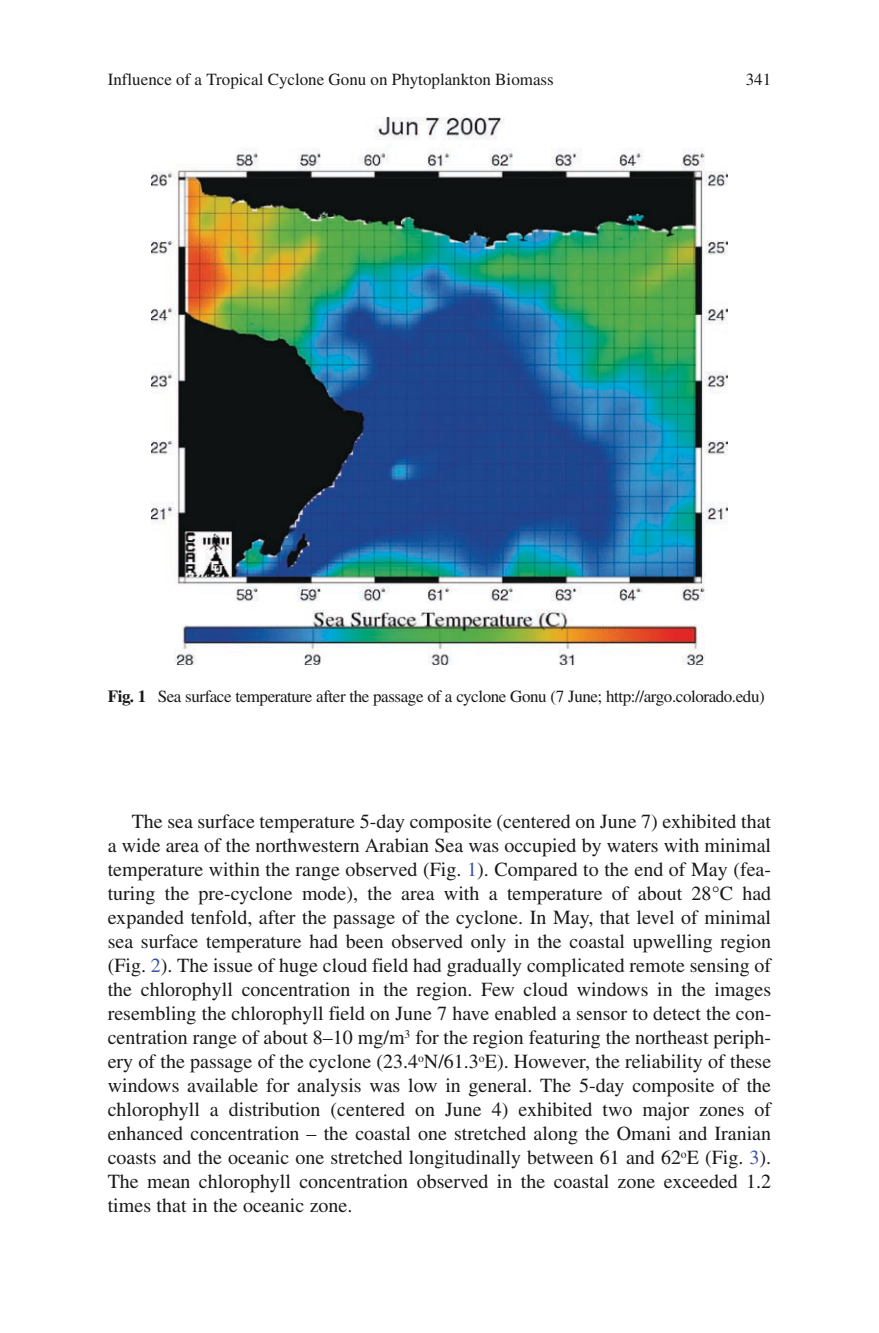
<style>
.page{position:relative;width:879px;height:1333px;background:#fff}
.page>*{position:absolute;margin:0;border:0;box-sizing:border-box;transform-origin:0 0}
.t1{font:20px/24px "Times";color:#1a181b;text-align:justify}
.t2{font:17px "Times";letter-spacing:-.025em;color:#1a181b}
.t3{font:17px "Times";color:#1a181b}
.s1{font-weight:700}
.s2{color:#3952a4}
</style>
<div class="page">
<img style="left:151px;top:117px;width:576px;height:547px">
<p class="t3" style="left:108px;top:70px;width:447px">Influence of a Tropical Cyclone Gonu on Phytoplankton Biomass</p>
<p class="t2" style="left:746px;top:70px;width:27px">341</p>
<p class="t2" style="left:108px;top:686px;width:658px"><span class="s1">Fig. 1</span> Sea surface temperature after the passage of a cyclone Gonu (7 June; http://argo.colorado.edu)</p>
<p class="t1" style="left:108px;top:809px;width:665px;text-indent:24px">The sea surface temperature 5-day composite (centered on June 7) exhibited that a wide area of the northwestern Arabian Sea was occupied by waters with minimal temperature within the range observed (Fig. <span class="s2">1</span>). Compared to the end of May (fea&shy;turing the pre-cyclone mode), the area with a temperature of about 28°C had expanded tenfold, after the passage of the cyclone. In May, that level of minimal sea surface temperature had been observed only in the coastal upwelling region (Fig. <span class="s2">2</span>). The issue of huge cloud field had gradually complicated remote sensing of the chlorophyll concentration in the region. Few cloud windows in the images resembling the chlorophyll field on June 7 have enabled a sensor to detect the con&shy;centration range of about 8–10 mg/m<sup>3</sup> for the region featuring the northeast periph&shy;ery of the passage of the cyclone (23.4<sup>o</sup>N/61.3<sup>o</sup>E). However, the reliability of these windows available for analysis was low in general. The 5-day composite of the chlorophyll a distribution (centered on June 4) exhibited two major zones of enhanced concentration – the coastal one stretched along the Omani and Iranian coasts and the oceanic one stretched longitudinally between 61 and 62<sup>o</sup>E (Fig. <span class="s2">3</span>).<br>The mean chlorophyll concentration observed in the coastal zone exceeded 1.2 times that in the oceanic zone.</p>
</div>
